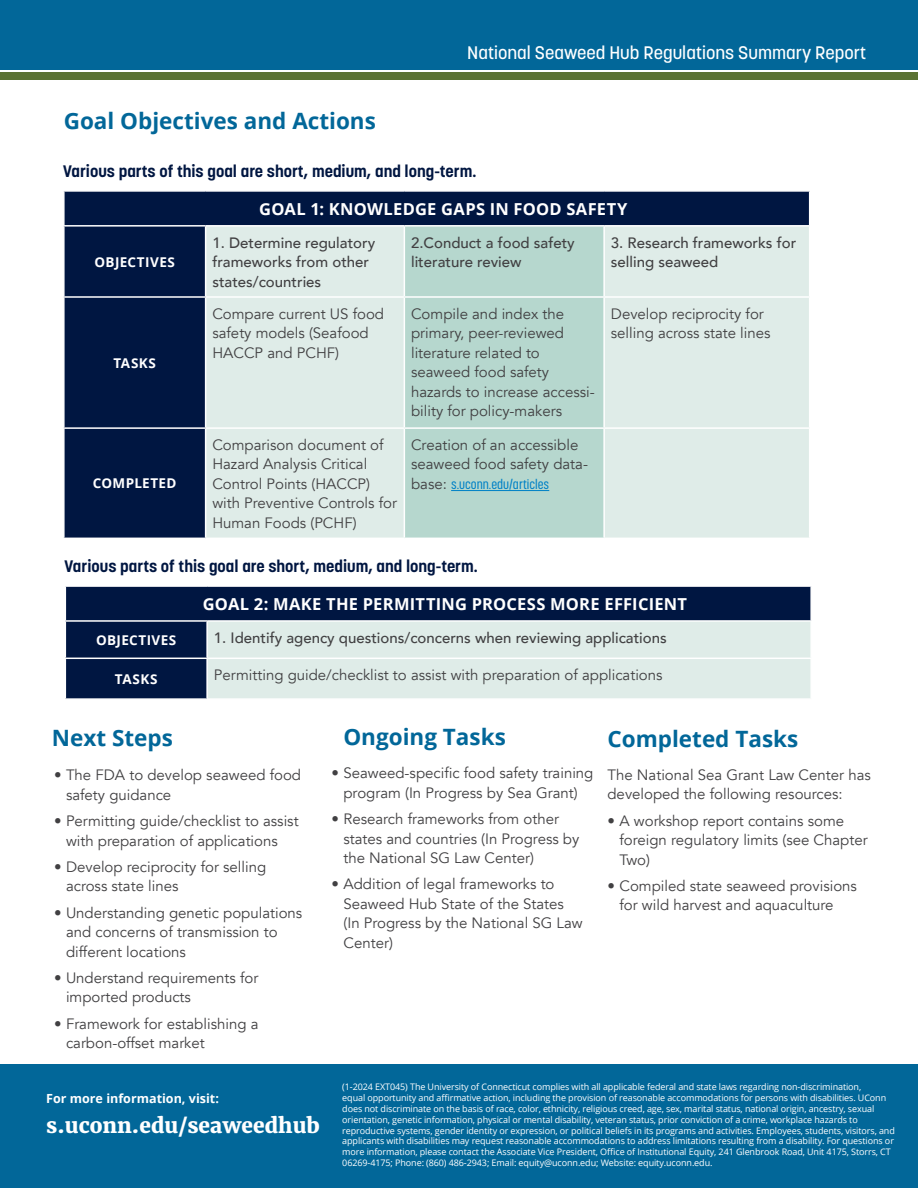
<style>
.page{position:relative;width:918px;height:1188px;background:#fff}
.page>*{position:absolute;margin:0;border:0;box-sizing:border-box;transform-origin:0 0}
.Main_Titles__HUB_blue{font:700 22.5px "Open Sans";color:#026799}
.t1{font:800 21px "Merriweather";color:#fff}
.t2{font:500 18px "Korolev";color:#fff}
.Sub_Titles__grey{font:700 16.5px "Korolev";color:#001641}
.sub_Header__deep_green{font:700 16.5px "Open Sans";letter-spacing:.015em;color:#fff}
.main_body_bullets{font:15px/19.5px "Avenir";color:#414042}
.main_body{font:15px/19.5px "Avenir";color:#414042}
.main_body-2{font:500 15px/19.5px "Avenir";color:#414042}
.sub_Header__deep_green-2{font:700 13.5px "Open Sans";letter-spacing:.03em;color:#fff}
.main_body-3{font:500 13.5px "Korolev Condensed";color:#0081c6}
.t3{font:700 12.6px "Open Sans";color:#fff}
.t4{font:9px/10.8px "Open Sans";letter-spacing:-.01em;color:#fff}
.s1{font-family:"Avenir";font-weight:400;font-size:15px;color:#414042}
</style>
<div class="page">
<div style="left:0;top:1064px;width:918px;height:124px;background:#026799"></div>
<div style="left:0;top:0;width:918px;height:70px;background:#026799"></div>
<div style="left:0;top:72px;width:918px;height:7px;background:#5b7233"></div>
<div style="left:65px;top:192px;width:744px;height:346px;background:#001641"></div>
<div style="left:206px;top:227px;width:603px;height:311px;background:#dfece8"></div>
<div style="left:405px;top:227px;width:198px;height:311px;background:#b6d7ce"></div>
<hr style="left:205px;top:227px;width:1px;height:69px;background:#fff">
<hr style="left:404px;top:227px;width:1px;height:69px;background:#fff">
<hr style="left:63px;top:296px;width:143px;height:2px;background:#fff">
<hr style="left:206px;top:296px;width:198px;height:2px;background:#fff">
<hr style="left:205px;top:298px;width:1px;height:129px;background:#fff">
<hr style="left:404px;top:296px;width:200px;height:2px;background:#fff">
<hr style="left:404px;top:298px;width:1px;height:129px;background:#fff">
<hr style="left:604px;top:296px;width:206px;height:2px;background:#fff">
<hr style="left:63px;top:427px;width:143px;height:2px;background:#fff">
<hr style="left:206px;top:427px;width:198px;height:2px;background:#fff">
<hr style="left:205px;top:429px;width:1px;height:109px;background:#fff">
<hr style="left:404px;top:427px;width:200px;height:2px;background:#fff">
<hr style="left:404px;top:429px;width:1px;height:109px;background:#fff">
<hr style="left:604px;top:427px;width:206px;height:2px;background:#fff">
<hr style="left:603px;top:227px;width:2px;height:69px;background:#fff">
<hr style="left:603px;top:298px;width:2px;height:129px;background:#fff">
<hr style="left:603px;top:429px;width:2px;height:109px;background:#fff">
<hr style="left:63px;top:225px;width:143px;height:2px;background:#fff">
<hr style="left:206px;top:225px;width:198px;height:2px;background:#fff">
<hr style="left:404px;top:225px;width:200px;height:2px;background:#fff">
<hr style="left:604px;top:225px;width:206px;height:2px;background:#fff">
<hr style="left:451px;top:490px;width:98px;height:1px;background:#0081c6">
<div style="left:66px;top:587px;width:744px;height:111px;background:#001641"></div>
<div style="left:208px;top:622px;width:602px;height:76px;background:#dfece8"></div>
<hr style="left:206px;top:622px;width:2px;height:36px;background:#fff">
<hr style="left:65px;top:658px;width:142px;height:1px;background:#fff">
<hr style="left:207px;top:658px;width:605px;height:1px;background:#fff">
<hr style="left:206px;top:659px;width:2px;height:39px;background:#fff">
<hr style="left:65px;top:620px;width:142px;height:2px;background:#fff">
<hr style="left:207px;top:620px;width:605px;height:2px;background:#fff">
<h3 class="t2" style="left:467px;top:42px;width:401px">National Seaweed Hub Regulations Summary Report</h3>
<h3 class="Main_Titles__HUB_blue" style="left:64px;top:105px;width:314px">Goal Objectives and Actions</h3>
<h4 class="Sub_Titles__grey" style="left:63px;top:160px;width:415px">Various parts of this goal are short, medium, and long-term.</h4>
<h2 class="sub_Header__deep_green" style="left:259px;top:197px;width:370px">GOAL 1: KNOWLEDGE GAPS IN FOOD SAFETY</h2>
<h2 class="sub_Header__deep_green-2" style="left:95px;top:252px;width:82px">OBJECTIVES</h2>
<h2 class="sub_Header__deep_green-2" style="left:113px;top:353px;width:44px">TASKS</h2>
<h2 class="sub_Header__deep_green-2" style="left:93px;top:474px;width:85px">COMPLETED</h2>
<p class="main_body-2" style="left:212px;top:232px;width:164px">1. Determine regulatory frameworks from other states/countries</p>
<p class="main_body-2" style="left:411px;top:232px;width:165px">2.Conduct a food safety literature review</p>
<p class="main_body-2" style="left:611px;top:232px;width:187px">3. Research frameworks for selling seaweed</p>
<p class="main_body" style="left:212px;top:304px;width:173px">Compare current US food safety models (Seafood<br>HACCP and PCHF)</p>
<p class="main_body" style="left:411px;top:304px;width:185px">Compile and index the primary, peer-reviewed literature related to seaweed food safety hazards to increase accessi&shy;bility for policy-makers</p>
<p class="main_body" style="left:611px;top:304px;width:161px">Develop reciprocity for selling across state lines</p>
<p class="main_body" style="left:212px;top:435px;width:186px">Comparison document of<br>Hazard Analysis Critical<br>Control Points (HACCP) with Preventive Controls for<br>Human Foods (PCHF)</p>
<p class="main_body" style="left:411px;top:435px;width:178px">Creation of an accessible seaweed food safety data-</p>
<p class="main_body-3" style="left:411px;top:476px;width:140px"><span class="s1">base:</span> s.uconn.edu/articles</p>
<h4 class="Sub_Titles__grey" style="left:65px;top:556px;width:415px">Various parts of this goal are short, medium, and long-term.</h4>
<h2 class="sub_Header__deep_green" style="left:203px;top:592px;width:486px">GOAL 2: MAKE THE PERMITTING PROCESS MORE EFFICIENT</h2>
<h2 class="sub_Header__deep_green-2" style="left:96px;top:630px;width:82px">OBJECTIVES</h2>
<p class="main_body-2" style="left:214px;top:627px;width:454px">1. Identify agency questions/concerns when reviewing applications</p>
<h2 class="sub_Header__deep_green-2" style="left:115px;top:669px;width:44px">TASKS</h2>
<p class="main_body" style="left:214px;top:665px;width:450px">Permitting guide/checklist to assist with preparation of applications</p>
<h3 class="Main_Titles__HUB_blue" style="left:343px;top:721px;width:164px">Ongoing Tasks</h3>
<p class="main_body_bullets" style="left:331px;top:764px;width:264px;text-align:center">• Seaweed-specific food safety training program (In Progress by Sea Grant)</p>
<p class="main_body_bullets" style="left:343px;top:809px;width:237px;text-indent:-12px">• Research frameworks from other states and countries (In Progress by the National SG Law Center)</p>
<p class="main_body_bullets" style="left:343px;top:875px;width:241px;text-indent:-12px">• Addition of legal frameworks to<br>Seaweed Hub State of the States (In Progress by the National SG Law<br>Center)</p>
<h3 class="Main_Titles__HUB_blue" style="left:52px;top:722px;width:123px">Next Steps</h3>
<h3 class="Main_Titles__HUB_blue" style="left:608px;top:723px;width:192px">Completed Tasks</h3>
<p class="main_body" style="left:608px;top:765px;width:265px">The National Sea Grant Law Center has developed the following resources:</p>
<p class="main_body_bullets" style="left:620px;top:811px;width:250px;text-indent:-12px">• A workshop report contains some foreign regulatory limits (see Chapter<br>Two)</p>
<p class="main_body_bullets" style="left:620px;top:876px;width:239px;text-indent:-12px">• Compiled state seaweed provisions for wild harvest and aquaculture</p>
<p class="main_body_bullets" style="left:66px;top:766px;width:237px;text-indent:-12px">• The FDA to develop seaweed food safety guidance</p>
<p class="main_body_bullets" style="left:54px;top:811px;width:246px;text-align:center">• Permitting guide/checklist to assist with preparation of applications</p>
<p class="main_body_bullets" style="left:66px;top:857px;width:202px;text-indent:-12px">• Develop reciprocity for selling across state lines</p>
<p class="main_body_bullets" style="left:66px;top:903px;width:238px;text-indent:-12px">• Understanding genetic populations and concerns of transmission to different locations</p>
<p class="main_body_bullets" style="left:66px;top:968px;width:194px;text-indent:-12px">• Understand requirements for imported products</p>
<p class="main_body_bullets" style="left:66px;top:1014px;width:194px;text-indent:-12px">• Framework for establishing a carbon-offset market</p>
<p class="t3" style="left:46px;top:1090px;width:174px">For more information, visit:</p>
<p class="t1" style="left:46px;top:1112px;width:275px">s.uconn.edu/seaweedhub</p>
<p class="t4" style="left:342px;top:1082px;width:554px">(1-2024 EXT045) The University of Connecticut complies with all applicable federal and state laws regarding non-discrimination,<br>equal opportunity and affirmative action, including the provision of reasonable accommodations for persons with disabilities. UConn does not discriminate on the basis of race, color, ethnicity, religious creed, age, sex, marital status, national origin, ancestry, sexual orientation, genetic information, physical or mental disability, veteran status, prior conviction of a crime, workplace hazards to reproductive systems, gender identity or expression, or political beliefs in its programs and activities. Employees, students, visitors, and applicants with disabilities may request reasonable accommodations to address limitations resulting from a disability. For questions or more information, please contact the Associate Vice President, Office of Institutional Equity, 241 Glenbrook Road, Unit 4175, Storrs, CT 06269-4175; Phone: (860) 486-2943; Email: equity@uconn.edu; Website: equity.uconn.edu.</p>
</div>
